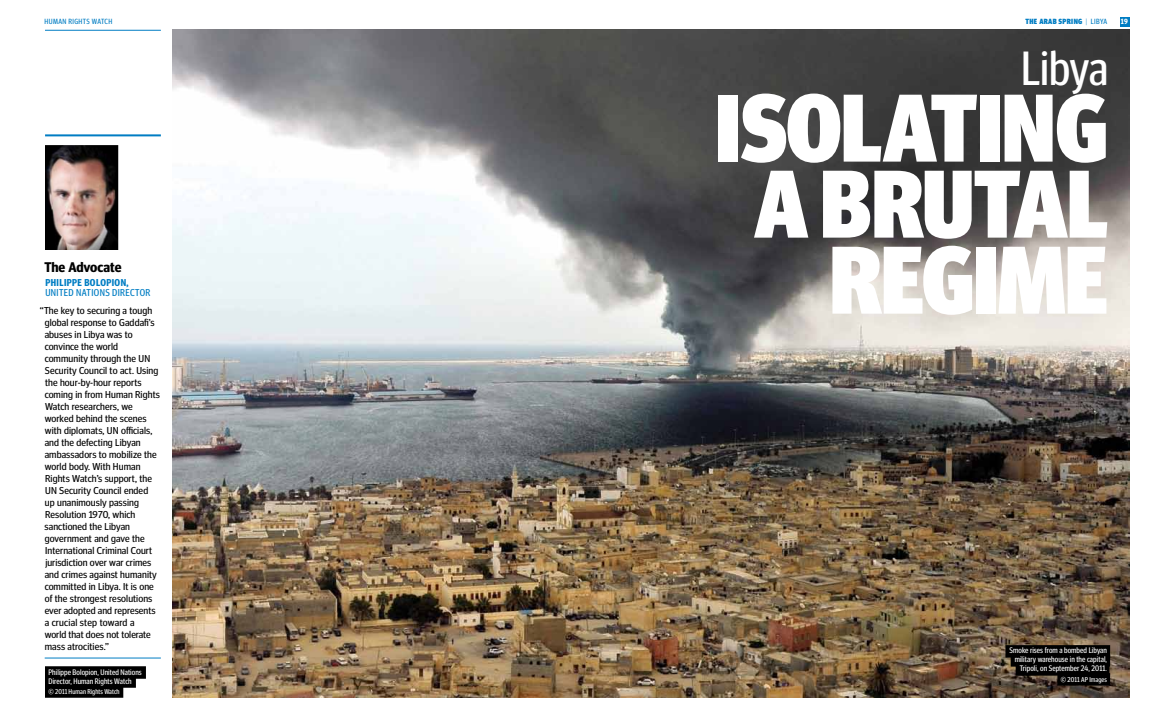
<style>
.page{position:relative;width:1152px;height:720px;background:#fff}
.page>*{position:absolute;margin:0;border:0;box-sizing:border-box;transform-origin:0 0}
.t1{font:900 96px/76px "Meta Head OT Con";letter-spacing:-.005em;color:#fff;text-align:right}
.t2{font:48px "Meta Head OT Con";color:#fff}
.t3{font:700 14px "Meta Head OT";color:#000}
.t4{font:10px/12px "Meta Head OT";letter-spacing:.01em;color:#000}
.t5{font:10px "Meta Head OT Con";letter-spacing:.04em;color:#007dc3}
.t6{font:700 10px "Meta Head OT Con";color:#007dc3}
.t7{font:8px/9px "Meta Head OT Con";letter-spacing:.01em;color:#fff;text-align:justify}
.t8{font:900 7.5px "Meta Head OT Con";letter-spacing:.05em;color:#007dc3}
.t9{font:7.5px "Meta Head OT Con";letter-spacing:.05em;color:#007dc3}
.t10{font:700 7.5px "Meta Head OT Con";color:#fff}
.t11{font:7px "Meta Head OT Con";letter-spacing:.01em;color:#fff}
.s1{font-weight:300}
.s2{font-weight:400}
</style>
<div class="page">
<img style="left:173px;top:30px;width:957px;height:668px">
<hr style="left:45px;top:30px;width:116px;height:1px;background:#007dc3">
<hr style="left:45px;top:134px;width:116px;height:2px;background:#007dc3">
<hr style="left:45px;top:658px;width:116px;height:1px;background:#007dc3">
<div style="left:1005px;top:645px;width:105px;height:13px;background:#000"></div>
<div style="left:1011px;top:654px;width:99px;height:13px;background:#000"></div>
<div style="left:1016px;top:663px;width:93px;height:13px;background:#000"></div>
<div style="left:1057px;top:673px;width:53px;height:13px;background:#000"></div>
<img style="left:45px;top:145px;width:73px;height:105px">
<div style="left:45px;top:666px;width:101px;height:13px;background:#000"></div>
<div style="left:45px;top:675px;width:91px;height:13px;background:#000"></div>
<div style="left:45px;top:685px;width:78px;height:13px;background:#000"></div>
<div style="left:1120px;top:17px;width:10px;height:10px;background:#007dc3"></div>
<p class="t9" style="left:45px;top:17px;width:69px">HUMAN RIGHTS WATCH</p>
<h3 class="t3" style="left:44px;top:259px;width:79px">The Advocate</h3>
<p class="t6" style="left:45px;top:276px;width:17px">PHILIPPE</p>
<p class="t6" style="left:85px;top:276px;width:7px">BOLOPION</p>
<p class="t6" style="left:127px;top:276px;width:4px">,</p>
<p class="t5" style="left:45px;top:287px;width:42px">UNITED NATIO</p>
<p class="t5" style="left:100px;top:287px;width:32px">NS DIRECTO</p>
<p class="t5" style="left:146px;top:287px;width:6px">R</p>
<p class="t4" style="left:45px;top:304px;width:117px;text-indent:-5px">“The key to securing a tough global response to Gaddafi’s abuses in Libya was to convince the world community through the UN<br>Security Council to act. Using the hour-by-hour reports coming in from Human Rights<br>Watch researchers, we worked behind the scenes with diplomats, UN officials, and the defecting Libyan ambassadors to mobilize the world body. With Human<br>Rights Watch’s support, the<br>UN Security Council ended up unanimously passing<br>Resolution 1970, which sanctioned the Libyan government and gave the<br>International Criminal Court jurisdiction over war crimes and crimes against humanity committed in Libya. It is one of the strongest resolutions ever adopted and represents a crucial step toward a<br>world that does not tolerate mass atrocities.”</p>
<p class="t7" style="left:48px;top:667px;width:95px">Philippe Bolopion, United Nations<br>Director, Human Rights Watch</p>
<p class="t11" style="left:48px;top:688px;width:73px">© 2011 Human Rights Watch</p>
<p class="t8" style="left:1025px;top:17px;width:82px">THE ARAB SPRING <span class="s1">|</span> <span class="s2">LI BYA</span></p>
<p class="t10" style="left:1121px;top:17px;width:8px">19</p>
<h2 class="t2" style="left:1021px;top:40px;width:88px">Libya</h2>
<h1 class="t1" style="left:715px;top:88px;width:394px">ISOLATING<br>A BRUTAL<br>REGIME</h1>
<p class="t7" style="left:1015px;top:646px;width:94px;text-indent:-5px">Smoke rises from a bombed Libyan military warehouse in the capital, Tripoli, on September 24, 2011.</p>
<p class="t11" style="left:1061px;top:675px;width:48px">© 2011 AP Images</p>
</div>
